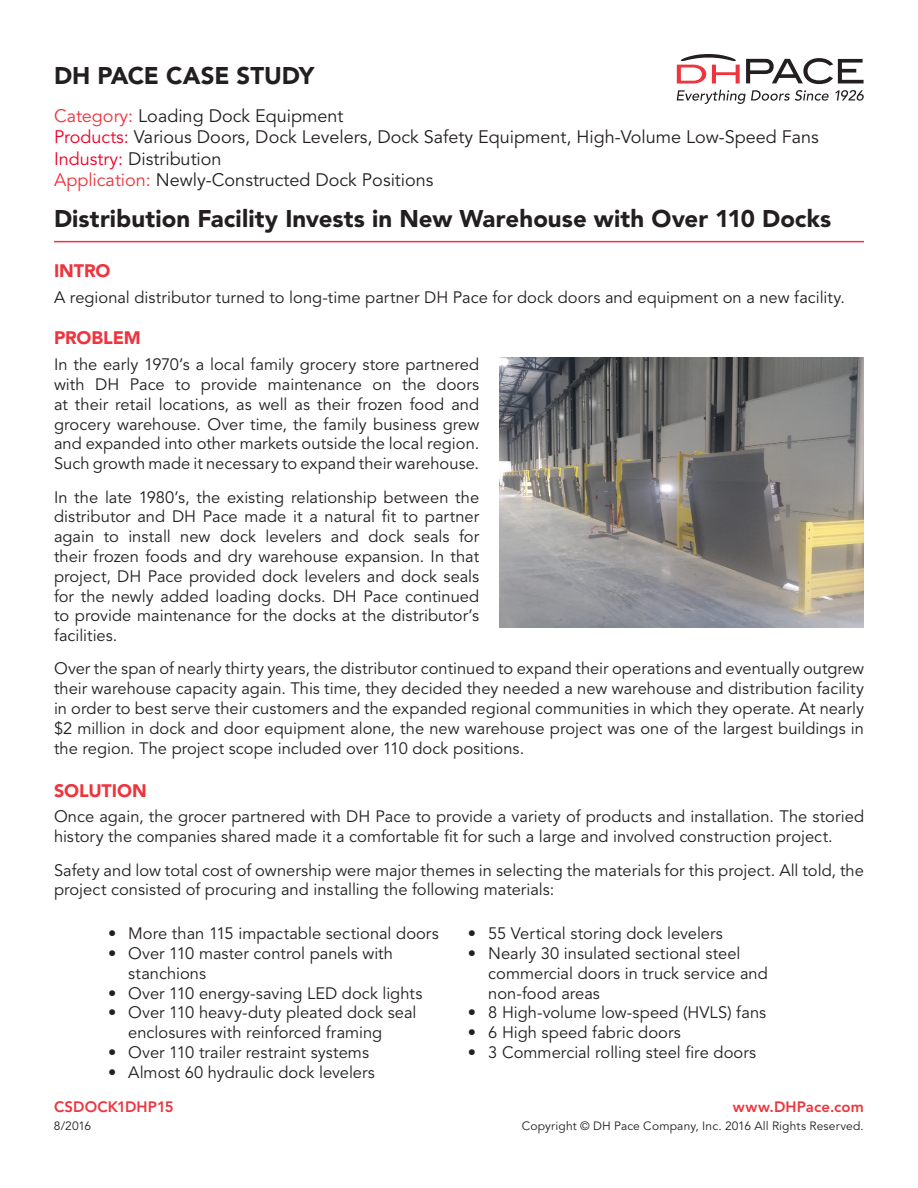
<style>
.page{position:relative;width:918px;height:1188px;background:#fff}
.page>*{position:absolute;margin:0;border:0;box-sizing:border-box;transform-origin:0 0}
.t1{font:900 24px "Avenir LT Std";letter-spacing:.005em;color:#231f20}
.t2{font:18px/21.6px "Avenir LT Std";color:#231f20}
.t3{font:900 18px "Avenir LT Std";letter-spacing:-.005em;color:#ee343d}
.t4{font:16.5px/19.8px "Avenir LT Std";color:#231f20}
.t5{font:800 15px "Avenir LT Std";letter-spacing:.005em;color:#ee343d}
.t6{font:12px "Avenir LT Std";letter-spacing:.015em;color:#231f20}
.s1{color:#ee343d}
.s2{color:#ef0027}
</style>
<div class="page">
<svg style="left:677px;top:90px;width:152px;height:14px"></svg>
<svg style="left:835px;top:90px;width:29px;height:11px"></svg>
<svg style="left:746px;top:58px;width:118px;height:26px"></svg>
<svg style="left:677px;top:54px;width:63px;height:30px"></svg>
<hr style="left:54px;top:241px;width:810px;height:1px;background:#ee343d">
<img style="left:500px;top:358px;width:364px;height:270px">
<h1 class="t1" style="left:54px;top:61px;width:262px">DH PACE CASE STUDY</h1>
<p class="t2" style="left:54px;top:105px;width:766px"><span class="s1">Category:</span> Loading Dock Equipment<br><span class="s2">Products:</span> Various Doors, Dock Levelers, Dock Safety Equipment, High-Volume Low-Speed Fans <span class="s2">Industry:</span> Distribution<br><span class="s1">Application:</span> Newly-Constructed Dock Positions</p>
<h1 class="t1" style="left:54px;top:205px;width:779px">Distribution Facility Invests in New Warehouse with Over 110 Docks</h1>
<p class="t3" style="left:54px;top:260px;width:58px">INTRO</p>
<p class="t4" style="left:54px;top:288px;width:793px">A regional distributor turned to long-time partner DH Pace for dock doors and equipment on a new facility.</p>
<p class="t3" style="left:54px;top:327px;width:88px">PROBLEM</p>
<p class="t4" style="left:54px;top:355px;width:427px;text-align:justify">In the early 1970’s a local family grocery store partnered with DH Pace to provide maintenance on the doors at their retail locations, as well as their frozen food and grocery warehouse. Over time, the family business grew and expanded into other markets outside the local region.<br>Such growth made it necessary to expand their warehouse.</p>
<p class="t4" style="left:54px;top:487px;width:427px;text-align:justify">In the late 1980’s, the existing relationship between the distributor and DH Pace made it a natural fit to partner again to install new dock levelers and dock seals for their frozen foods and dry warehouse expansion. In that project, DH Pace provided dock levelers and dock seals for the newly added loading docks. DH Pace continued to provide maintenance for the docks at the distributor’s facilities.</p>
<p class="t4" style="left:54px;top:659px;width:812px;text-align:justify">Over the span of nearly thirty years, the distributor continued to expand their operations and eventually outgrew their warehouse capacity again. This time, they decided they needed a new warehouse and distribution facility in order to best serve their customers and the expanded regional communities in which they operate. At nearly $2 million in dock and door equipment alone, the new warehouse project was one of the largest buildings in the region. The project scope included over 110 dock positions.</p>
<p class="t3" style="left:54px;top:779px;width:94px">SOLUTION</p>
<p class="t4" style="left:54px;top:807px;width:812px">Once again, the grocer partnered with DH Pace to provide a variety of products and installation. The storied history the companies shared made it a comfortable fit for such a large and involved construction project.</p>
<p class="t4" style="left:54px;top:860px;width:811px">Safety and low total cost of ownership were major themes in selecting the materials for this project. All told, the project consisted of procuring and installing the following materials:</p>
<p class="t4" style="left:108px;top:924px;width:332px">• More than 115 impactable sectional doors</p>
<p class="t4" style="left:128px;top:944px;width:266px;text-indent:-20px">• Over 110 master control panels with stanchions</p>
<p class="t4" style="left:108px;top:983px;width:316px">• Over 110 energy-saving LED dock lights</p>
<p class="t4" style="left:128px;top:1003px;width:290px;text-indent:-20px">• Over 110 heavy-duty pleated dock seal enclosures with reinforced framing</p>
<p class="t4" style="left:108px;top:1043px;width:263px">• Over 110 trailer restraint systems</p>
<p class="t4" style="left:108px;top:1063px;width:269px">• Almost 60 hydraulic dock levelers</p>
<p class="t4" style="left:468px;top:924px;width:256px">• 55 Vertical storing dock levelers</p>
<p class="t4" style="left:488px;top:944px;width:281px;text-indent:-20px">• Nearly 30 insulated sectional steel commercial doors in truck service and non-food areas</p>
<p class="t4" style="left:468px;top:1003px;width:300px">• 8 High-volume low-speed (HVLS) fans</p>
<p class="t4" style="left:468px;top:1023px;width:214px">• 6 High speed fabric doors</p>
<p class="t4" style="left:468px;top:1043px;width:290px">• 3 Commercial rolling steel fire doors</p>
<p class="t5" style="left:54px;top:1098px;width:121px">CSDOCK1DHP15</p>
<p class="t5" style="left:733px;top:1098px;width:133px">www.DHPace.com</p>
<p class="t6" style="left:54px;top:1119px;width:39px">8/2016</p>
<p class="t6" style="left:522px;top:1119px;width:344px">Copyright © DH Pace Company, Inc. 2016 All Rights Reserved.</p>
</div>
